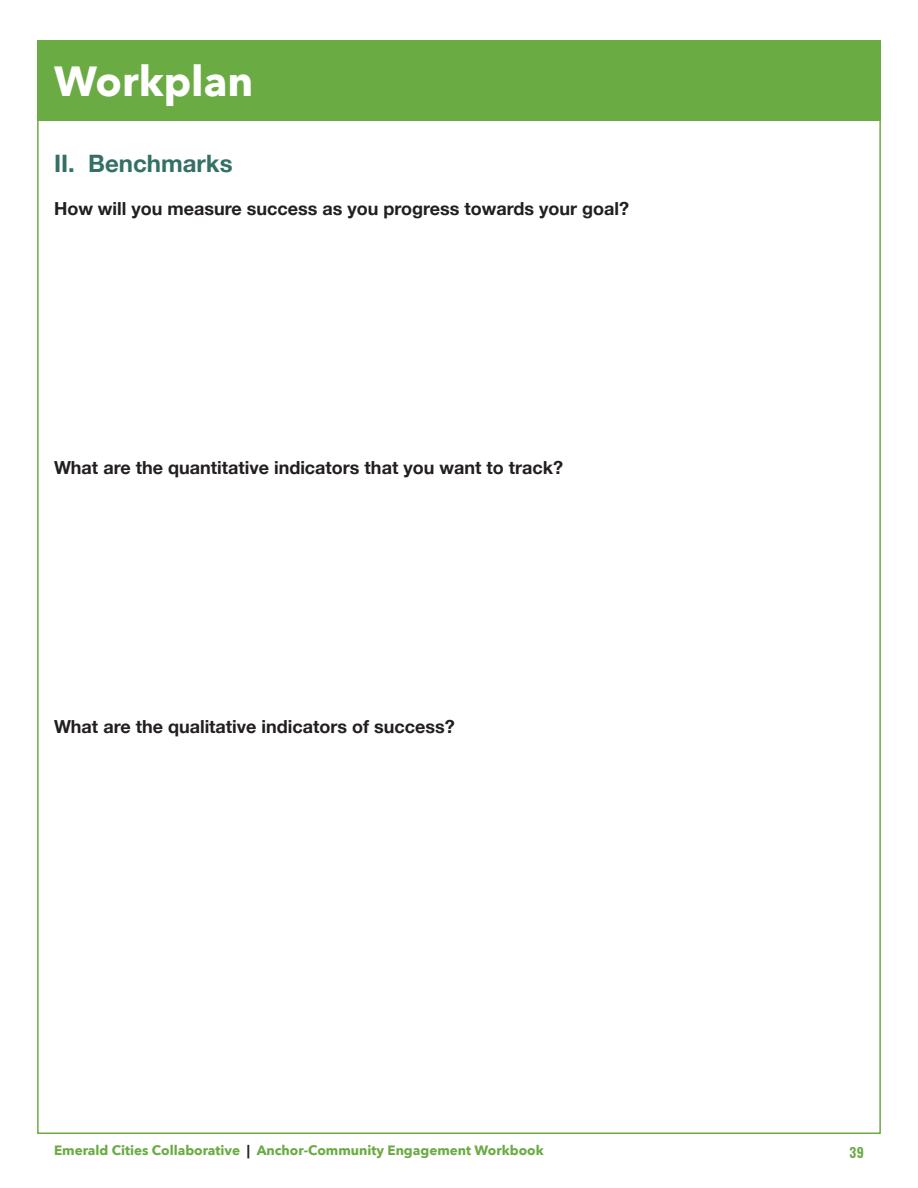
<style>
.page{position:relative;width:918px;height:1188px;background:#fff}
.page>*{position:absolute;margin:0;border:0;box-sizing:border-box;transform-origin:0 0}
.t1{font:700 42px "Avenir Next";color:#fff}
.t2{font:700 24px "Helvetica Neue";color:#347066}
.t3{font:700 18px "Helvetica Neue";color:#231f20}
.t4{font:700 13.5px "Avenir Next";color:#6bab43}
.t5{font:600 13.5px "Oswald";color:#6bab43}
.s1{color:#231f20}
</style>
<div class="page">
<div style="left:37px;top:40px;width:844px;height:81px;background:#6bab43"></div>
<h1 class="t1" style="left:54px;top:45px;width:201px">Workplan</h1>
<h2 class="t2" style="left:54px;top:145px;width:180px">II. Benchmarks</h2>
<p class="t3" style="left:54px;top:195px;width:577px">How will you measure success as you progress towards your goal?</p>
<p class="t3" style="left:54px;top:454px;width:511px">What are the quantitative indicators that you want to track?</p>
<p class="t3" style="left:54px;top:713px;width:402px">What are the qualitative indicators of success?</p>
<p class="t4" style="left:54px;top:1139px;width:491px">Emerald Cities Collaborative <span class="s1">|</span> Anchor-Community Engagement Workbook</p>
<p class="t5" style="left:849px;top:1145px;width:16px">39</p>
</div>
